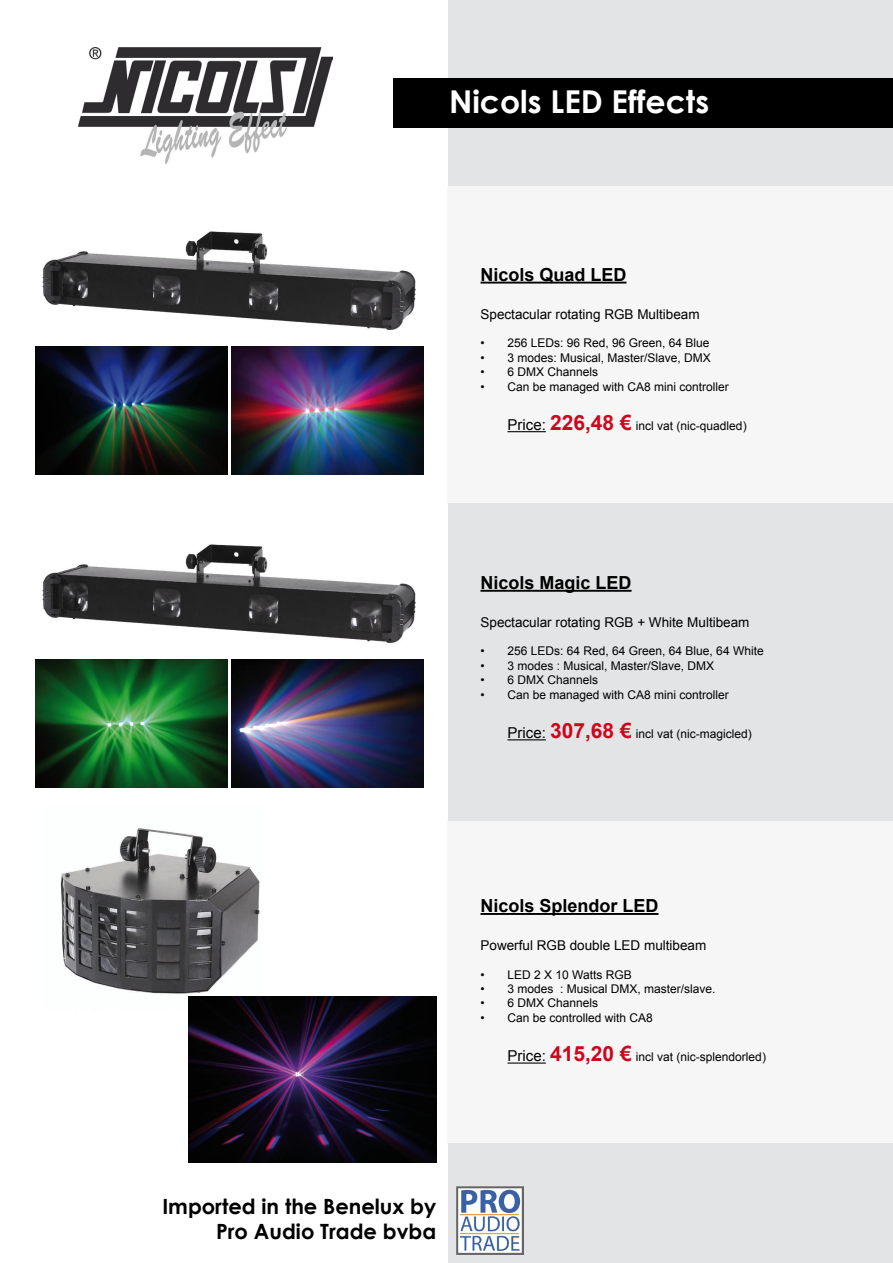
<style>
.page{position:relative;width:893px;height:1263px;background:#fff}
.page>*{position:absolute;margin:0;border:0;box-sizing:border-box;transform-origin:0 0}
.t1{font:700 31.5px "Century Gothic";color:#fff}
.t2{font:700 21px/25.2px "Century Gothic";color:#000;text-align:right}
.t3{font:700 18px "Arial";color:#000}
.t4{font:13.5px "Arial";color:#000}
.t5{font:12px "Arial";color:#000}
.s1{font-size:15px}
.s2{font-weight:700;font-size:21px;color:#cd071e}
</style>
<div class="page">
<div style="left:448px;top:0;width:445px;height:1263px;background:#e3e4e5"></div>
<div style="left:448px;top:186px;width:445px;height:316px;background:#f6f6f6"></div>
<div style="left:448px;top:821px;width:445px;height:321px;background:#f6f6f6"></div>
<div style="left:393px;top:78px;width:500px;height:50px;background:#000"></div>
<hr style="left:480px;top:282px;width:146px;height:2px;background:#000">
<hr style="left:507px;top:431px;width:39px;height:1px;background:#000">
<hr style="left:480px;top:590px;width:152px;height:2px;background:#000">
<hr style="left:507px;top:739px;width:39px;height:1px;background:#000">
<hr style="left:480px;top:913px;width:178px;height:2px;background:#000">
<hr style="left:507px;top:1062px;width:39px;height:1px;background:#000">
<img style="left:457px;top:1187px;width:67px;height:67px">
<img style="left:79px;top:48px;width:254px;height:116px">
<img style="left:42px;top:231px;width:374px;height:99px">
<img style="left:42px;top:544px;width:374px;height:99px">
<img style="left:60px;top:827px;width:200px;height:167px">
<img style="left:35px;top:346px;width:192px;height:128px">
<img style="left:232px;top:346px;width:191px;height:128px">
<img style="left:35px;top:659px;width:192px;height:129px">
<img style="left:232px;top:659px;width:191px;height:129px">
<img style="left:188px;top:996px;width:249px;height:167px">
<h1 class="t1" style="left:449px;top:82px;width:262px">Nicols LED Effects</h1>
<h3 class="t3" style="left:480px;top:262px;width:148px">Nicols Quad LED</h3>
<p class="t4" style="left:480px;top:305px;width:221px">Spectacular rotating RGB Multibeam</p>
<p class="t5" style="left:480px;top:335px;width:231px">• 256 LEDs: 96 Red, 96 Green, 64 Blue</p>
<p class="t5" style="left:480px;top:350px;width:232px">• 3 modes: Musical, Master/Slave, DMX</p>
<p class="t5" style="left:480px;top:364px;width:119px">• 6 DMX Channels</p>
<p class="t5" style="left:480px;top:378px;width:250px">• Can be managed with CA8 mini controller</p>
<p class="t5" style="left:507px;top:418px;width:241px"><span class="s1">Price:</span> <span class="s2">226,48 €</span> incl vat (nic-quadled)</p>
<h3 class="t3" style="left:480px;top:571px;width:153px">Nicols Magic LED</h3>
<p class="t4" style="left:480px;top:613px;width:270px">Spectacular rotating RGB + White Multibeam</p>
<p class="t5" style="left:480px;top:643px;width:285px">• 256 LEDs: 64 Red, 64 Green, 64 Blue, 64 White</p>
<p class="t5" style="left:480px;top:658px;width:235px">• 3 modes : Musical, Master/Slave, DMX</p>
<p class="t5" style="left:480px;top:672px;width:119px">• 6 DMX Channels</p>
<p class="t5" style="left:480px;top:687px;width:250px">• Can be managed with CA8 mini controller</p>
<p class="t5" style="left:507px;top:726px;width:246px"><span class="s1">Price:</span> <span class="s2">307,68 €</span> incl vat (nic-magicled)</p>
<h3 class="t3" style="left:480px;top:894px;width:180px">Nicols Splendor LED</h3>
<p class="t4" style="left:480px;top:936px;width:227px">Powerful RGB double LED multibeam</p>
<p class="t5" style="left:480px;top:966px;width:153px">• LED 2 X 10 Watts RGB</p>
<p class="t5" style="left:480px;top:981px;width:237px">• 3 modes : Musical DMX, master/slave.</p>
<p class="t5" style="left:480px;top:995px;width:119px">• 6 DMX Channels</p>
<p class="t5" style="left:480px;top:1010px;width:174px">• Can be controlled with CA8</p>
<p class="t5" style="left:507px;top:1049px;width:260px"><span class="s1">Price:</span> <span class="s2">415,20 €</span> incl vat (nic-splendorled)</p>
<h2 class="t2" style="left:162px;top:1193px;width:275px">Imported in the Benelux by<br>Pro Audio Trade bvba</h2>
</div>
